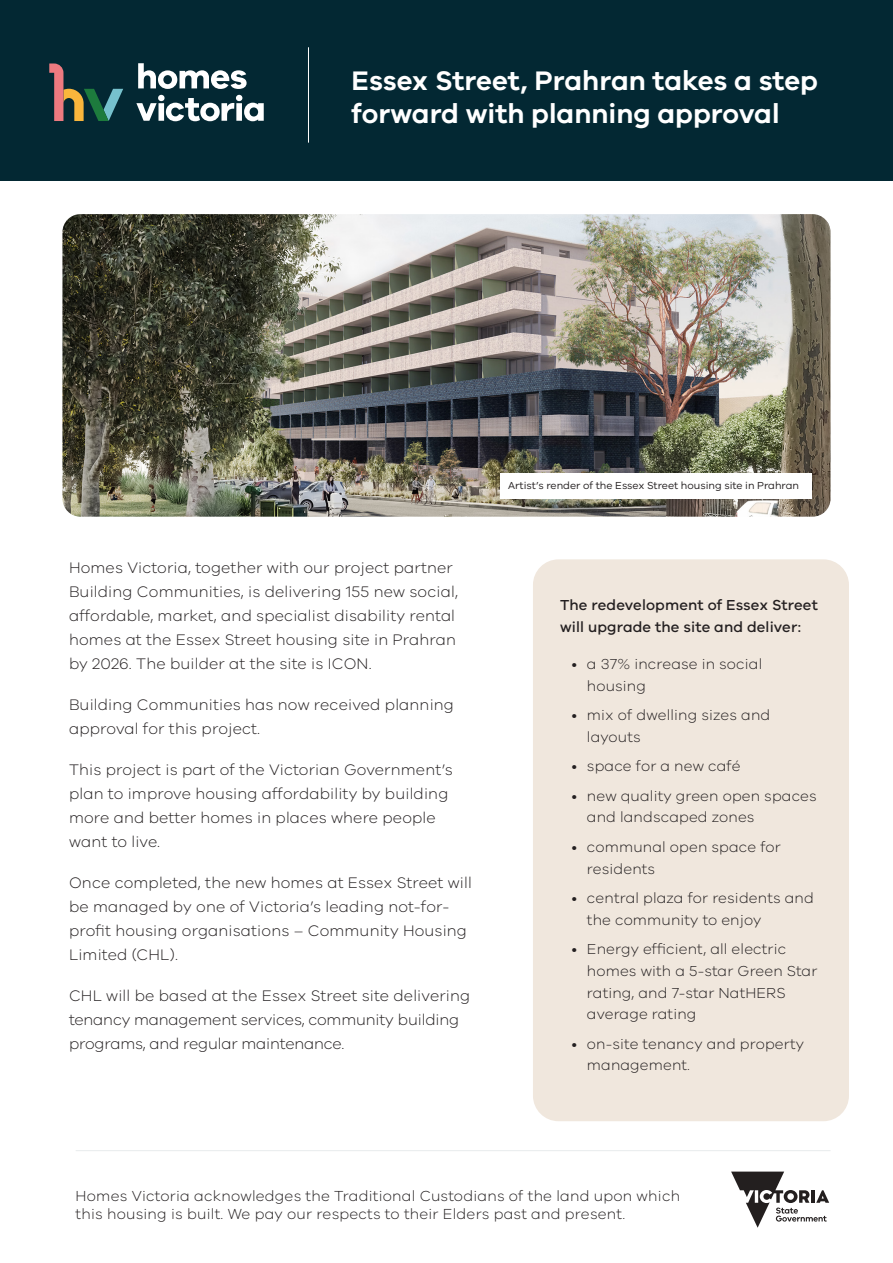
<style>
.page{position:relative;width:893px;height:1263px;background:#fff}
.page>*{position:absolute;margin:0;border:0;box-sizing:border-box;transform-origin:0 0}
.t1{font:600 27.6px/32.5px "VIC";color:#fff}
.Regular_Body{font:300 15.75px/24px "VIC";letter-spacing:.01em;color:#231f20}
.Regular_Body-2{font:300 15.75px/24px "VIC";letter-spacing:-.01em;color:#231f20}
.Regular_Body-3{font:300 15px/21.8px "VIC";letter-spacing:.01em;color:#231f20}
.T_Cs{font:300 15px/18px "VIC";letter-spacing:.015em;color:#231f20}
.Regular_Body-4{font:500 15px/21.8px "VIC";letter-spacing:.01em;color:#231f20}
.Sub_Header_2{font:10.5px "VIC";color:#231f20}
</style>
<div class="page">
<img style="left:62px;top:214px;width:768px;height:303px">
<div style="left:0;top:0;width:893px;height:181px;background:#032833"></div>
<svg style="left:138px;top:63px;width:109px;height:26px"></svg>
<svg style="left:136px;top:95px;width:128px;height:26px"></svg>
<svg style="left:49px;top:63px;width:74px;height:58px"></svg>
<hr style="left:308px;top:47px;width:1px;height:96px;background:#fff">
<svg style="left:731px;top:1171px;width:98px;height:57px"></svg>
<hr style="left:76px;top:1150px;width:754px;height:1px;background:#032833">
<div style="left:533px;top:559px;width:316px;height:562px;background:#f0e7dd;border-radius:26px"></div>
<div style="left:500px;top:473px;width:312px;height:26px;background:#fff"></div>
<p class="t1" style="left:352px;top:64px;width:468px">Essex Street, Prahran takes a step forward with planning approval</p>
<p class="Regular_Body" style="left:69px;top:555px;width:390px">Homes Victoria, together with our project partner Building Communities, is delivering 155 new social, affordable, market, and specialist disability rental homes at the Essex Street housing site in Prahran by 2026. The builder at the site is ICON.</p>
<p class="Regular_Body" style="left:69px;top:692px;width:386px">Building Communities has now received planning approval for this project.</p>
<p class="Regular_Body" style="left:69px;top:757px;width:385px">This project is part of the Victorian Government’s plan to improve housing affordability by building more and better homes in places where people want to live.</p>
<p class="Regular_Body" style="left:69px;top:870px;width:404px">Once completed, the new homes at Essex Street will be managed by one of Victoria’s leading not-for&shy;profit housing organisations – Community Housing Limited (CHL).</p>
<p class="Regular_Body-2" style="left:69px;top:983px;width:403px">CHL will be based at the Essex Street site delivering tenancy management services, community building programs, and regular maintenance.</p>
<p class="Sub_Header_2" style="left:508px;top:479px;width:292px">Artist’s render of the Essex Street housing site in Prahran</p>
<p class="Regular_Body-4" style="left:560px;top:594px;width:259px">The redevelopment of Essex Street will upgrade the site and deliver:</p>
<p class="Regular_Body-3" style="left:587px;top:652px;width:177px;text-indent:-15px">• a 37% increase in social housing</p>
<p class="Regular_Body-3" style="left:587px;top:704px;width:185px;text-indent:-15px">• mix of dwelling sizes and layouts</p>
<p class="Regular_Body-3" style="left:572px;top:755px;width:170px">• space for a new café</p>
<p class="Regular_Body-3" style="left:587px;top:784px;width:231px;text-indent:-15px">• new quality green open spaces and landscaped zones</p>
<p class="Regular_Body-3" style="left:587px;top:835px;width:195px;text-indent:-15px">• communal open space for residents</p>
<p class="Regular_Body-3" style="left:587px;top:886px;width:228px;text-indent:-15px">• central plaza for residents and the community to enjoy</p>
<p class="Regular_Body-3" style="left:587px;top:938px;width:232px;text-indent:-15px">• Energy efficient, all electric homes with a 5-star Green Star rating, and 7-star NatHERS average rating</p>
<p class="Regular_Body-3" style="left:587px;top:1032px;width:219px;text-indent:-15px">• on-site tenancy and property management.</p>
<p class="T_Cs" style="left:76px;top:1186px;width:606px">Homes Victoria acknowledges the Traditional Custodians of the land upon which this housing is built. We pay our respects to their Elders past and present.</p>
</div>
